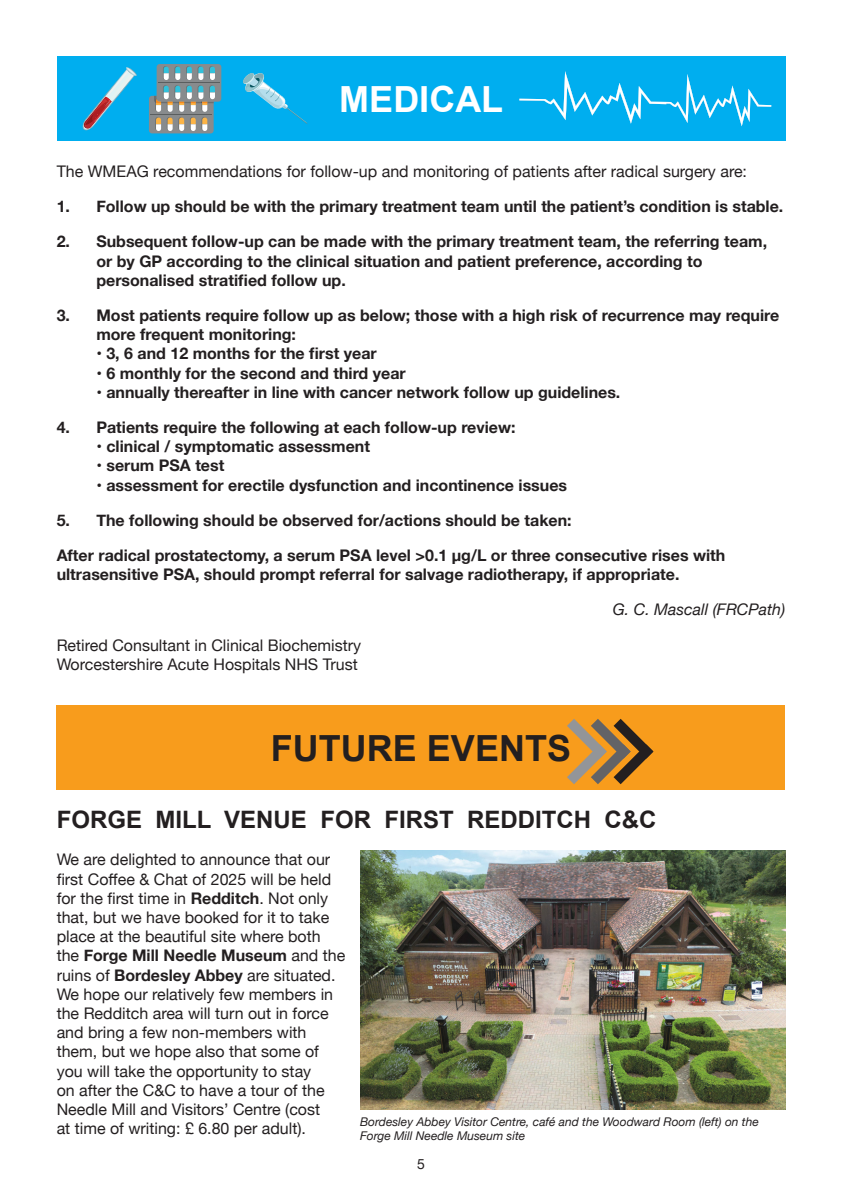
<style>
.page{position:relative;width:842px;height:1191px;background:#fff}
.page>*{position:absolute;margin:0;border:0;box-sizing:border-box;transform-origin:0 0}
.t1{font:700 36px "Arial";color:#231f20}
.t2{font:700 36px "Arial";color:#fff}
.t3{font:700 24px "Arial";color:#231f20}
.t4{font:700 16px/19.2px "Helvetica Neue";color:#231f20}
.t5{font:16px/19.2px "Helvetica Neue";color:#231f20}
.t6{font:italic 16px "Helvetica Neue";color:#231f20}
.t7{font:14px "Helvetica Neue";color:#231f20}
.t8{font:italic 12px/14.4px "Helvetica Neue";color:#231f20}
.s1{font-weight:700}
</style>
<div class="page">
<img style="left:360px;top:850px;width:425px;height:259px">
<div style="left:57px;top:57px;width:728px;height:84px;background:#00aeef"></div>
<svg style="left:519px;top:71px;width:252px;height:55px"></svg>
<svg style="left:82px;top:67px;width:55px;height:64px"></svg>
<div style="left:149px;top:96px;width:65px;height:37px;background:#888b8d;border-radius:3px"></div>
<hr style="left:151px;top:114px;width:61px;height:1px;background:#5a5e5f">
<div style="left:157px;top:64px;width:64px;height:38px;background:#888b8d;border-radius:3px"></div>
<svg style="left:154px;top:66px;width:61px;height:65px"></svg>
<hr style="left:158px;top:82px;width:62px;height:1px;background:#5a5e5f">
<svg style="left:243px;top:73px;width:65px;height:51px"></svg>
<div style="left:57px;top:706px;width:728px;height:84px;background:#f89c1c"></div>
<svg style="left:567px;top:718px;width:87px;height:67px"></svg>
<h1 class="t2" style="left:339px;top:79px;width:165px">MEDICAL</h1>
<p class="t5" style="left:57px;top:162px;width:692px">The WMEAG recommendations for follow-up and monitoring of patients after radical surgery are:</p>
<p class="t4" style="left:57px;top:197px;width:728px">1. Follow up should be with the primary treatment team until the patient’s condition is stable.</p>
<p class="t4" style="left:96px;top:232px;width:672px;text-indent:-40px">2. Subsequent follow-up can be made with the primary treatment team, the referring team, or by GP according to the clinical situation and patient preference, according to personalised stratified follow up.</p>
<p class="t4" style="left:96px;top:306px;width:684px;text-indent:-40px">3. Most patients require follow up as below; those with a high risk of recurrence may require more frequent monitoring:</p>
<p class="t4" style="left:96px;top:344px;width:282px">• 3, 6 and 12 months for the first year</p>
<p class="t4" style="left:96px;top:364px;width:311px">• 6 monthly for the second and third year</p>
<p class="t4" style="left:96px;top:383px;width:525px">• annually thereafter in line with cancer network follow up guidelines.</p>
<p class="t4" style="left:57px;top:418px;width:460px">4. Patients require the following at each follow-up review:</p>
<p class="t4" style="left:96px;top:437px;width:275px">• clinical / symptomatic assessment</p>
<p class="t4" style="left:96px;top:456px;width:129px">• serum PSA test</p>
<p class="t4" style="left:96px;top:476px;width:472px">• assessment for erectile dysfunction and incontinence issues</p>
<p class="t4" style="left:57px;top:503px;width:670px;line-height:35.2px">5. The following should be observed for/actions should be taken:<br>After radical prostatectomy, a serum PSA level &gt;0.1 µg/L or three consecutive rises with</p>
<p class="t4" style="left:57px;top:565px;width:624px">ultrasensitive PSA, should prompt referral for salvage radiotherapy, if appropriate.</p>
<p class="t6" style="left:613px;top:598px;width:174px">G. C. Mascall (FRCPath)</p>
<p class="t5" style="left:57px;top:636px;width:306px">Retired Consultant in Clinical Biochemistry<br>Worcestershire Acute Hospitals NHS Trust</p>
<h1 class="t1" style="left:271px;top:728px;width:302px">FUTURE EVENTS</h1>
<h2 class="t3" style="left:57px;top:806px;width:601px">FORGE MILL VENUE FOR FIRST REDDITCH C&amp;C</h2>
<p class="t5" style="left:57px;top:851px;width:290px">We are delighted to announce that our first Coffee &amp; Chat of 2025 will be held for the first time in <span class="s1">Redditch</span>. Not only that, but we have booked for it to take place at the beautiful site where both the <span class="s1">Forge Mill Needle Museum</span> and the ruins of <span class="s1">Bordesley Abbey</span> are situated.<br>We hope our relatively few members in the Redditch area will turn out in force and bring a few non-members with them, but we hope also that some of you will take the opportunity to stay<br>on after the C&amp;C to have a tour of the Needle Mill and Visitors’ Centre (cost<br>at time of writing: £ 6.80 per adult).</p>
<p class="t8" style="left:360px;top:1114px;width:400px">Bordesley Abbey Visitor Centre, café and the Woodward Room (left) on the<br>Forge Mill Needle Museum site</p>
<p class="t7" style="left:417px;top:1154px;width:9px">5</p>
</div>
